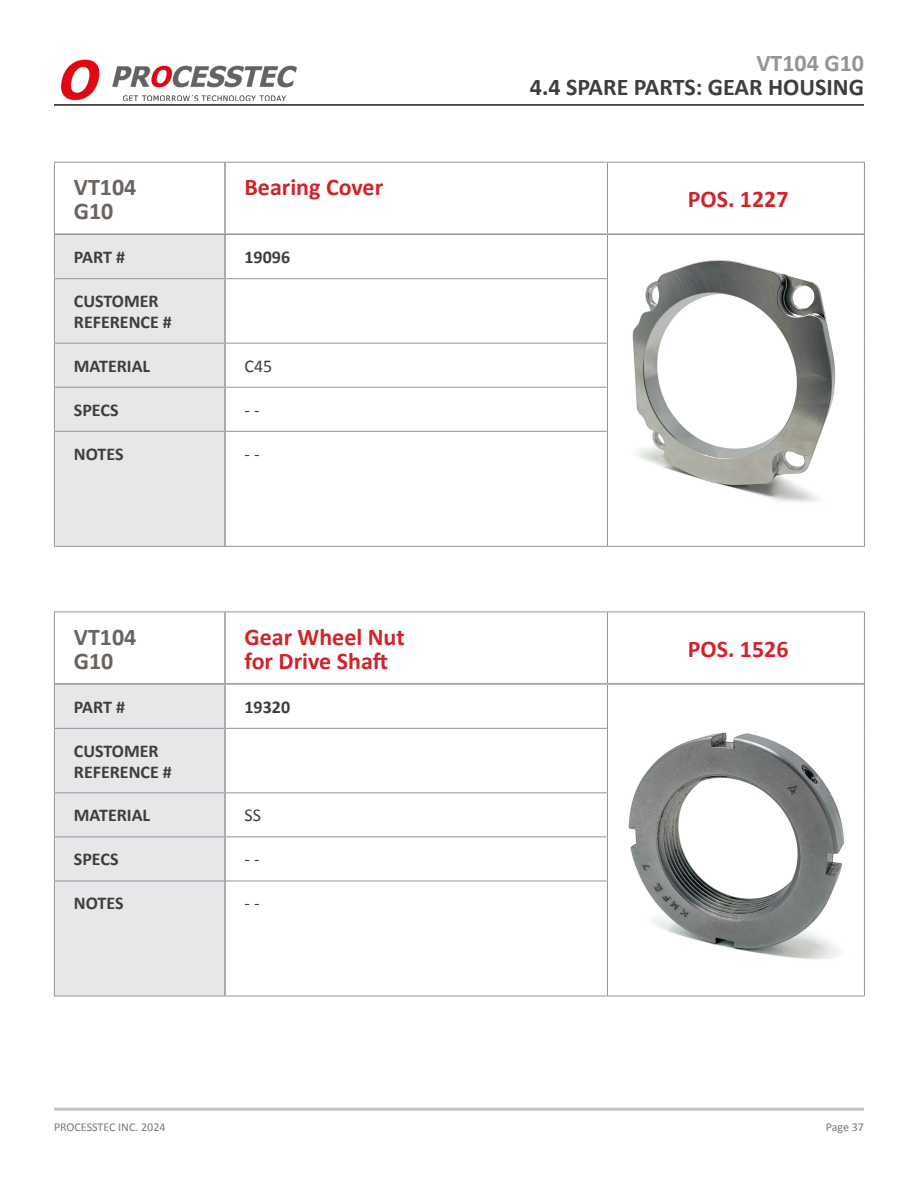
<style>
.page{position:relative;width:918px;height:1188px;background:#fff}
.page>*{position:absolute;margin:0;border:0;box-sizing:border-box;transform-origin:0 0}
.t1{font:700 24px "Calibri";color:#d1232a}
.t2{font:700 24px "Calibri";color:#3e3e3f}
.t3{font:700 24px "Calibri";color:#6b6360}
.t4{font:700 24px "Calibri";color:#939598}
.t5{font:700 18px "Calibri";color:#3e3e3f}
.t6{font:18px "Calibri";color:#3e3e3f}
.t7{font:12px "Calibri";color:#787878}
</style>
<div class="page">
<hr style="left:54px;top:104px;width:810px;height:2px;background:#231f20">
<hr style="left:54px;top:1108px;width:810px;height:3px;background:#c1c3c2">
<img style="left:60px;top:59px;width:237px;height:41px">
<div style="left:55px;top:235px;width:169px;height:311px;background:#e6e7e9"></div>
<hr style="left:54px;top:278px;width:170px;height:1px;background:#939598">
<hr style="left:226px;top:278px;width:382px;height:1px;background:#939598">
<hr style="left:54px;top:343px;width:170px;height:1px;background:#939598">
<hr style="left:226px;top:343px;width:382px;height:1px;background:#939598">
<hr style="left:54px;top:387px;width:170px;height:1px;background:#939598">
<hr style="left:226px;top:387px;width:382px;height:1px;background:#939598">
<hr style="left:54px;top:431px;width:170px;height:1px;background:#939598">
<hr style="left:226px;top:431px;width:382px;height:1px;background:#939598">
<hr style="left:54px;top:546px;width:171px;height:1px;background:#939598">
<hr style="left:225px;top:546px;width:383px;height:1px;background:#939598">
<hr style="left:54px;top:234px;width:1px;height:44px;background:#939598">
<hr style="left:54px;top:279px;width:1px;height:64px;background:#939598">
<hr style="left:54px;top:344px;width:1px;height:43px;background:#939598">
<hr style="left:54px;top:388px;width:1px;height:43px;background:#939598">
<hr style="left:54px;top:432px;width:1px;height:114px;background:#939598">
<hr style="left:225px;top:162px;width:383px;height:1px;background:#939598">
<hr style="left:608px;top:162px;width:257px;height:1px;background:#939598">
<hr style="left:607px;top:163px;width:1px;height:70px;background:#939598">
<hr style="left:864px;top:163px;width:1px;height:71px;background:#939598">
<hr style="left:607px;top:235px;width:1px;height:43px;background:#939598">
<hr style="left:864px;top:234px;width:1px;height:45px;background:#939598">
<hr style="left:607px;top:279px;width:1px;height:64px;background:#939598">
<hr style="left:864px;top:279px;width:1px;height:64px;background:#939598">
<hr style="left:607px;top:344px;width:1px;height:43px;background:#939598">
<hr style="left:864px;top:343px;width:1px;height:44px;background:#939598">
<hr style="left:607px;top:388px;width:1px;height:43px;background:#939598">
<hr style="left:864px;top:387px;width:1px;height:44px;background:#939598">
<hr style="left:607px;top:432px;width:1px;height:114px;background:#939598">
<hr style="left:864px;top:431px;width:1px;height:115px;background:#939598">
<hr style="left:224px;top:235px;width:2px;height:44px;background:#939598">
<hr style="left:224px;top:279px;width:2px;height:64px;background:#939598">
<hr style="left:224px;top:343px;width:2px;height:44px;background:#939598">
<hr style="left:224px;top:387px;width:2px;height:44px;background:#939598">
<hr style="left:224px;top:431px;width:2px;height:115px;background:#939598">
<hr style="left:55px;top:233px;width:170px;height:2px;background:#939598">
<hr style="left:225px;top:233px;width:383px;height:2px;background:#939598">
<hr style="left:608px;top:233px;width:256px;height:2px;background:#939598">
<hr style="left:54px;top:162px;width:171px;height:1px;background:#939598">
<hr style="left:54px;top:163px;width:1px;height:71px;background:#939598">
<hr style="left:224px;top:163px;width:2px;height:70px;background:#939598">
<hr style="left:608px;top:546px;width:257px;height:1px;background:#939598">
<img style="left:632px;top:260px;width:204px;height:242px">
<div style="left:55px;top:685px;width:169px;height:311px;background:#e6e7e9"></div>
<hr style="left:54px;top:728px;width:170px;height:1px;background:#939598">
<hr style="left:226px;top:728px;width:382px;height:1px;background:#939598">
<hr style="left:54px;top:792px;width:170px;height:1px;background:#939598">
<hr style="left:226px;top:792px;width:382px;height:1px;background:#939598">
<hr style="left:54px;top:837px;width:170px;height:1px;background:#939598">
<hr style="left:226px;top:837px;width:382px;height:1px;background:#939598">
<hr style="left:54px;top:881px;width:170px;height:1px;background:#939598">
<hr style="left:226px;top:881px;width:382px;height:1px;background:#939598">
<hr style="left:54px;top:996px;width:171px;height:1px;background:#939598">
<hr style="left:225px;top:996px;width:383px;height:1px;background:#939598">
<hr style="left:54px;top:684px;width:1px;height:44px;background:#939598">
<hr style="left:54px;top:729px;width:1px;height:63px;background:#939598">
<hr style="left:54px;top:793px;width:1px;height:44px;background:#939598">
<hr style="left:54px;top:837px;width:1px;height:44px;background:#939598">
<hr style="left:54px;top:881px;width:1px;height:115px;background:#939598">
<hr style="left:225px;top:612px;width:383px;height:1px;background:#939598">
<hr style="left:608px;top:612px;width:257px;height:1px;background:#939598">
<hr style="left:607px;top:612px;width:1px;height:71px;background:#939598">
<hr style="left:864px;top:612px;width:1px;height:72px;background:#939598">
<hr style="left:607px;top:685px;width:1px;height:43px;background:#939598">
<hr style="left:864px;top:684px;width:1px;height:44px;background:#939598">
<hr style="left:607px;top:729px;width:1px;height:63px;background:#939598">
<hr style="left:864px;top:728px;width:1px;height:65px;background:#939598">
<hr style="left:607px;top:793px;width:1px;height:44px;background:#939598">
<hr style="left:864px;top:793px;width:1px;height:44px;background:#939598">
<hr style="left:607px;top:837px;width:1px;height:44px;background:#939598">
<hr style="left:864px;top:837px;width:1px;height:44px;background:#939598">
<hr style="left:607px;top:881px;width:1px;height:115px;background:#939598">
<hr style="left:864px;top:881px;width:1px;height:115px;background:#939598">
<hr style="left:224px;top:685px;width:2px;height:43px;background:#939598">
<hr style="left:224px;top:728px;width:2px;height:65px;background:#939598">
<hr style="left:224px;top:793px;width:2px;height:44px;background:#939598">
<hr style="left:224px;top:837px;width:2px;height:44px;background:#939598">
<hr style="left:224px;top:881px;width:2px;height:115px;background:#939598">
<hr style="left:55px;top:683px;width:170px;height:2px;background:#939598">
<hr style="left:225px;top:683px;width:383px;height:2px;background:#939598">
<hr style="left:608px;top:683px;width:256px;height:2px;background:#939598">
<hr style="left:54px;top:612px;width:171px;height:1px;background:#939598">
<hr style="left:54px;top:612px;width:1px;height:72px;background:#939598">
<hr style="left:224px;top:612px;width:2px;height:71px;background:#939598">
<hr style="left:608px;top:996px;width:257px;height:1px;background:#939598">
<img style="left:628px;top:732px;width:216px;height:227px">
<p class="t3" style="left:74px;top:170px;width:64px">VT104</p>
<p class="t3" style="left:74px;top:194px;width:41px">G10</p>
<p class="t1" style="left:244px;top:170px;width:140px">Bearing Cover</p>
<p class="t5" style="left:74px;top:244px;width:53px">PART #</p>
<p class="t5" style="left:244px;top:244px;width:47px">19096</p>
<p class="t5" style="left:74px;top:288px;width:86px">CUSTOMER</p>
<p class="t5" style="left:74px;top:309px;width:100px">REFERENCE #</p>
<p class="t5" style="left:74px;top:353px;width:78px">MATERIAL</p>
<p class="t6" style="left:244px;top:353px;width:29px">C45</p>
<p class="t5" style="left:74px;top:397px;width:46px">SPECS</p>
<p class="t6" style="left:244px;top:397px;width:17px">- -</p>
<p class="t5" style="left:74px;top:441px;width:51px">NOTES</p>
<p class="t6" style="left:244px;top:441px;width:17px">- -</p>
<p class="t3" style="left:74px;top:620px;width:64px">VT104</p>
<p class="t3" style="left:74px;top:644px;width:41px">G10</p>
<p class="t1" style="left:244px;top:620px;width:162px">Gear Wheel Nut</p>
<p class="t1" style="left:244px;top:644px;width:145px">for Drive Shaft</p>
<p class="t5" style="left:74px;top:694px;width:53px">PART #</p>
<p class="t5" style="left:244px;top:694px;width:47px">19320</p>
<p class="t5" style="left:74px;top:738px;width:86px">CUSTOMER</p>
<p class="t5" style="left:74px;top:759px;width:100px">REFERENCE #</p>
<p class="t5" style="left:74px;top:803px;width:78px">MATERIAL</p>
<p class="t6" style="left:244px;top:803px;width:18px">SS</p>
<p class="t5" style="left:74px;top:847px;width:46px">SPECS</p>
<p class="t6" style="left:244px;top:847px;width:17px">- -</p>
<p class="t5" style="left:74px;top:891px;width:51px">NOTES</p>
<p class="t6" style="left:244px;top:891px;width:17px">- -</p>
<h1 class="t4" style="left:756px;top:46px;width:109px">VT104 G10</h1>
<h1 class="t2" style="left:530px;top:70px;width:336px">4.4 SPARE PARTS: GEAR HOUSING</h1>
<p class="t1" style="left:688px;top:182px;width:102px">POS. 1227</p>
<p class="t1" style="left:688px;top:632px;width:102px">POS. 1526</p>
<p class="t7" style="left:54px;top:1119px;width:113px">PROCESSTEC INC. 2024</p>
<p class="t7" style="left:826px;top:1119px;width:40px">Page 37</p>
</div>
